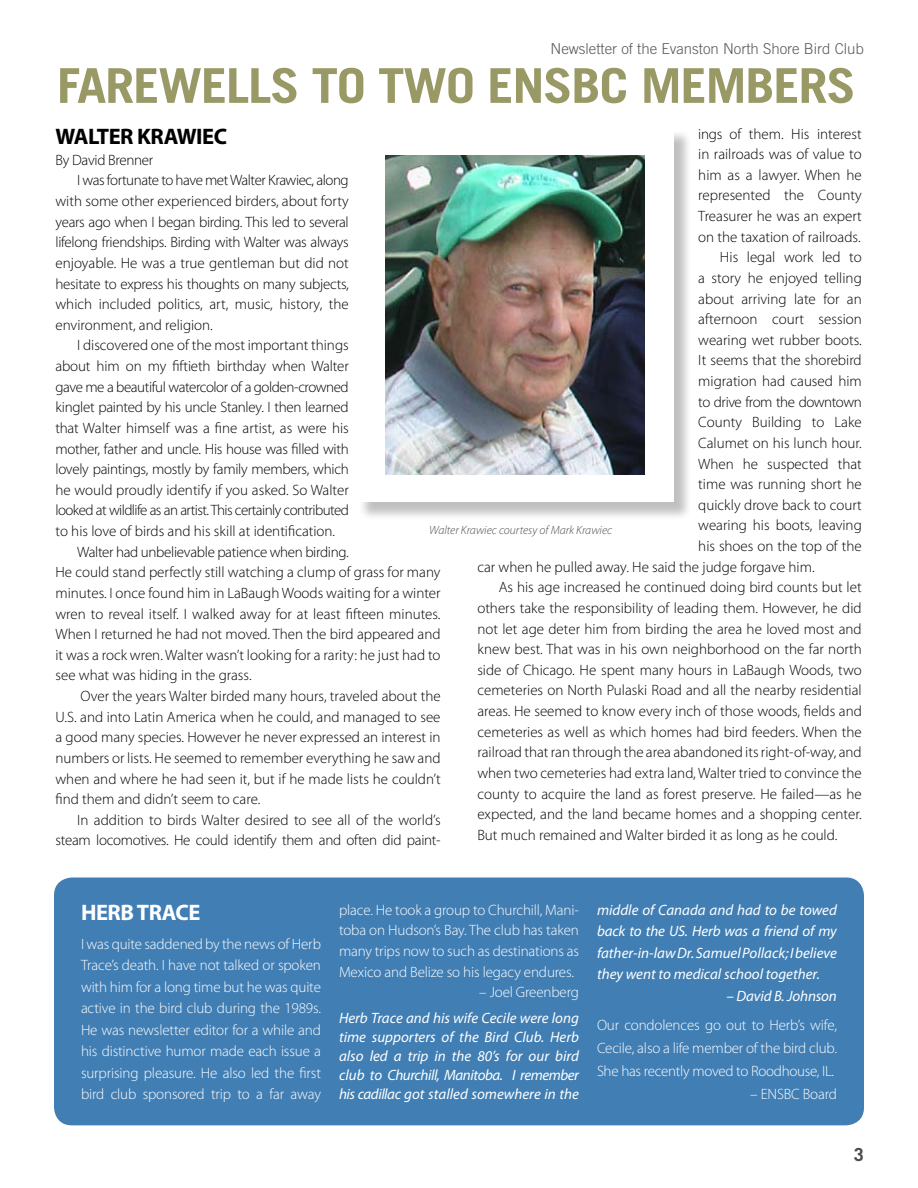
<style>
.page{position:relative;width:918px;height:1188px;background:#fff}
.page>*{position:absolute;margin:0;border:0;box-sizing:border-box;transform-origin:0 0}
.t1{font:700 48px "Trade Gothic";letter-spacing:-.025em;color:#996;scale:1.1 1}
.t2{font:700 22.5px "Myriad Pro";letter-spacing:-.02em;color:#000}
.t3{font:700 22.5px "Myriad Pro";letter-spacing:-.02em;color:#fff}
.t4{font:700 18px "Trade Gothic";color:#4d4d4f}
.t5{font:300 15px "Myriad Pro";color:#000}
.t6{font:300 15px/21.5px "Myriad Pro";letter-spacing:-.01em;color:#fff;text-align:justify}
.t7{font:300 15px "Myriad Pro";letter-spacing:-.02em;color:#000}
.t8{font:italic 15px/19px "Myriad Pro";color:#fff;text-align:justify}
.t9{font:300 15px "Myriad Pro";letter-spacing:-.03em;color:#000}
.t10{font:300 15px "Myriad Pro";letter-spacing:-.04em;color:#000}
.t11{font:300 15px "Trade Gothic";color:#58595b}
.t12{font:italic 300 12px "Myriad Pro";color:#4d4d4f}
</style>
<div class="page">
<div style="left:54px;top:878px;width:810px;height:247px;background:#407eb4;border-radius:18px"></div>
<div style="left:359px;top:130px;width:339px;height:397px;background:#000;opacity:.25"></div>
<div style="left:356px;top:127px;width:318px;height:375px;background:#fff"></div>
<img style="left:385px;top:155px;width:260px;height:319px">
<p class="t11" style="left:551px;top:40px;width:315px">Newsletter of the Evanston North Shore Bird Club</p>
<h1 class="t1" style="left:57px;top:56px;width:728px">FAREWELLS TO TWO ENSBC MEMBERS</h1>
<p class="t5" style="left:698px;top:125px;width:165px">ings of them. His interest</p>
<p class="t5" style="left:698px;top:145px;width:165px">in railroads was of value to</p>
<p class="t5" style="left:698px;top:166px;width:165px">him as a lawyer. When he</p>
<p class="t5" style="left:698px;top:186px;width:165px">represented the County</p>
<p class="t5" style="left:698px;top:207px;width:165px">Treasurer he was an expert</p>
<p class="t5" style="left:698px;top:228px;width:164px">on the taxation of railroads.</p>
<p class="t5" style="left:720px;top:248px;width:143px">His legal work led to</p>
<p class="t5" style="left:698px;top:269px;width:165px">a story he enjoyed telling</p>
<p class="t5" style="left:698px;top:290px;width:165px">about arriving late for an</p>
<p class="t5" style="left:698px;top:310px;width:165px">afternoon court session</p>
<p class="t5" style="left:698px;top:331px;width:165px">wearing wet rubber boots.</p>
<p class="t5" style="left:698px;top:351px;width:165px">It seems that the shorebird</p>
<p class="t5" style="left:698px;top:372px;width:165px">migration had caused him</p>
<p class="t9" style="left:698px;top:393px;width:165px">to drive from the downtown</p>
<p class="t5" style="left:698px;top:413px;width:165px">County Building to Lake</p>
<p class="t5" style="left:698px;top:434px;width:165px">Calumet on his lunch hour.</p>
<p class="t5" style="left:698px;top:455px;width:165px">When he suspected that</p>
<p class="t5" style="left:698px;top:475px;width:165px">time was running short he</p>
<p class="t5" style="left:698px;top:496px;width:165px">quickly drove back to court</p>
<p class="t5" style="left:698px;top:516px;width:165px">wearing his boots, leaving</p>
<p class="t5" style="left:698px;top:537px;width:165px">his shoes on the top of the</p>
<p class="t5" style="left:477px;top:558px;width:339px">car when he pulled away. He said the judge forgave him.</p>
<p class="t5" style="left:499px;top:578px;width:364px">As his age increased he continued doing bird counts but let</p>
<p class="t5" style="left:477px;top:599px;width:386px">others take the responsibility of leading them. However, he did</p>
<p class="t5" style="left:477px;top:620px;width:386px">not let age deter him from birding the area he loved most and</p>
<p class="t5" style="left:477px;top:640px;width:386px">knew best. That was in his own neighborhood on the far north</p>
<p class="t5" style="left:477px;top:661px;width:386px">side of Chicago. He spent many hours in LaBaugh Woods, two</p>
<p class="t5" style="left:477px;top:681px;width:386px">cemeteries on North Pulaski Road and all the nearby residential</p>
<p class="t5" style="left:477px;top:702px;width:386px">areas. He seemed to know every inch of those woods, fields and</p>
<p class="t5" style="left:477px;top:723px;width:386px">cemeteries as well as which homes had bird feeders. When the</p>
<p class="t5" style="left:477px;top:743px;width:386px">railroad that ran through the area abandoned its right-of-way, and</p>
<p class="t5" style="left:477px;top:764px;width:386px">when two cemeteries had extra land, Walter tried to convince the</p>
<p class="t5" style="left:477px;top:785px;width:386px">county to acquire the land as forest preserve. He failed—as he</p>
<p class="t5" style="left:477px;top:805px;width:386px">expected, and the land became homes and a shopping center.</p>
<p class="t5" style="left:477px;top:826px;width:362px">But much remained and Walter birded it as long as he could.</p>
<h2 class="t2" style="left:56px;top:122px;width:173px">WALTER KRAWIEC</h2>
<p class="t7" style="left:56px;top:151px;width:99px">By David Brenner</p>
<p class="t9" style="left:77px;top:171px;width:273px">I was fortunate to have met Walter Krawiec, along</p>
<p class="t5" style="left:56px;top:192px;width:295px">with some other experienced birders, about forty</p>
<p class="t7" style="left:56px;top:213px;width:295px">years ago when I began birding. This led to several</p>
<p class="t7" style="left:56px;top:233px;width:295px">lifelong friendships. Birding with Walter was always</p>
<p class="t5" style="left:56px;top:254px;width:295px">enjoyable. He was a true gentleman but did not</p>
<p class="t7" style="left:56px;top:275px;width:295px">hesitate to express his thoughts on many subjects,</p>
<p class="t5" style="left:56px;top:295px;width:295px">which included politics, art, music, history, the</p>
<p class="t5" style="left:56px;top:316px;width:159px">environment, and religion.</p>
<p class="t5" style="left:77px;top:336px;width:273px">I discovered one of the most important things</p>
<p class="t5" style="left:56px;top:357px;width:295px">about him on my fiftieth birthday when Walter</p>
<p class="t9" style="left:56px;top:378px;width:295px">gave me a beautiful watercolor of a golden-crowned</p>
<p class="t7" style="left:56px;top:398px;width:295px">kinglet painted by his uncle Stanley. I then learned</p>
<p class="t5" style="left:56px;top:419px;width:295px">that Walter himself was a fine artist, as were his</p>
<p class="t7" style="left:56px;top:440px;width:295px">mother, father and uncle. His house was filled with</p>
<p class="t7" style="left:56px;top:460px;width:295px">lovely paintings, mostly by family members, which</p>
<p class="t5" style="left:56px;top:481px;width:295px">he would proudly identify if you asked. So Walter</p>
<p class="t10" style="left:56px;top:501px;width:295px">looked at wildlife as an artist. This certainly contributed</p>
<p class="t5" style="left:56px;top:522px;width:281px">to his love of birds and his skill at identification.</p>
<p class="t7" style="left:77px;top:543px;width:273px">Walter had unbelievable patience when birding.</p>
<p class="t5" style="left:56px;top:563px;width:387px">He could stand perfectly still watching a clump of grass for many</p>
<p class="t5" style="left:56px;top:584px;width:387px">minutes. I once found him in LaBaugh Woods waiting for a winter</p>
<p class="t5" style="left:56px;top:605px;width:387px">wren to reveal itself. I walked away for at least fifteen minutes.</p>
<p class="t5" style="left:56px;top:625px;width:387px">When I returned he had not moved. Then the bird appeared and</p>
<p class="t5" style="left:56px;top:646px;width:387px">it was a rock wren. Walter wasn’t looking for a rarity: he just had to</p>
<p class="t5" style="left:56px;top:666px;width:198px">see what was hiding in the grass.</p>
<p class="t5" style="left:80px;top:687px;width:362px">Over the years Walter birded many hours, traveled about the</p>
<p class="t5" style="left:56px;top:708px;width:387px">U.S. and into Latin America when he could, and managed to see</p>
<p class="t5" style="left:56px;top:728px;width:387px">a good many species. However he never expressed an interest in</p>
<p class="t5" style="left:56px;top:749px;width:387px">numbers or lists. He seemed to remember everything he saw and</p>
<p class="t5" style="left:56px;top:770px;width:387px">when and where he had seen it, but if he made lists he couldn’t</p>
<p class="t5" style="left:56px;top:790px;width:206px">find them and didn’t seem to care.</p>
<p class="t5" style="left:77px;top:811px;width:365px">In addition to birds Walter desired to see all of the world’s</p>
<p class="t7" style="left:56px;top:831px;width:387px">steam locomotives. He could identify them and often did paint-</p>
<p class="t12" style="left:429px;top:523px;width:185px">Walter Krawiec courtesy of Mark Krawiec</p>
<h2 class="t3" style="left:81px;top:898px;width:121px">HERB TRACE</h2>
<p class="t6" style="left:81px;top:933px;width:242px">I was quite saddened by the news of Herb Trace’s death. I have not talked or spoken with him for a long time but he was quite active in the bird club during the 1989s.<br>He was newsletter editor for a while and his distinctive humor made each issue a surprising pleasure. He also led the first bird club sponsored trip to a far away</p>
<p class="t6" style="left:339px;top:899px;width:241px;line-height:20.5px">place. He took a group to Churchill, Mani&shy;toba on Hudson’s Bay. The club has taken many trips now to such as destinations as Mexico and Belize so his legacy endures.</p>
<p class="t6" style="left:479px;top:981px;width:101px">– Joel Greenberg</p>
<p class="t8" style="left:339px;top:1008px;width:242px">Herb Trace and his wife Cecile were long time supporters of the Bird Club. Herb also led a trip in the 80’s for our bird club to Churchill, Manitoba. I remember his cadillac got stalled somewhere in the</p>
<p class="t8" style="left:597px;top:899px;width:241px;line-height:21.5px">middle of Canada and had to be towed back to the US. Herb was a friend of my father-in-law Dr. Samuel Pollack; I believe they went to medical school together.</p>
<p class="t8" style="left:727px;top:986px;width:112px">– David B. Johnson</p>
<p class="t6" style="left:597px;top:1014px;width:242px;line-height:23px">Our condolences go out to Herb’s wife, Cecile, also a life member of the bird club.<br>She has recently moved to Roodhouse, IL.</p>
<p class="t6" style="left:750px;top:1083px;width:88px">– ENSBC Board</p>
<p class="t4" style="left:854px;top:1144px;width:12px">3</p>
</div>
